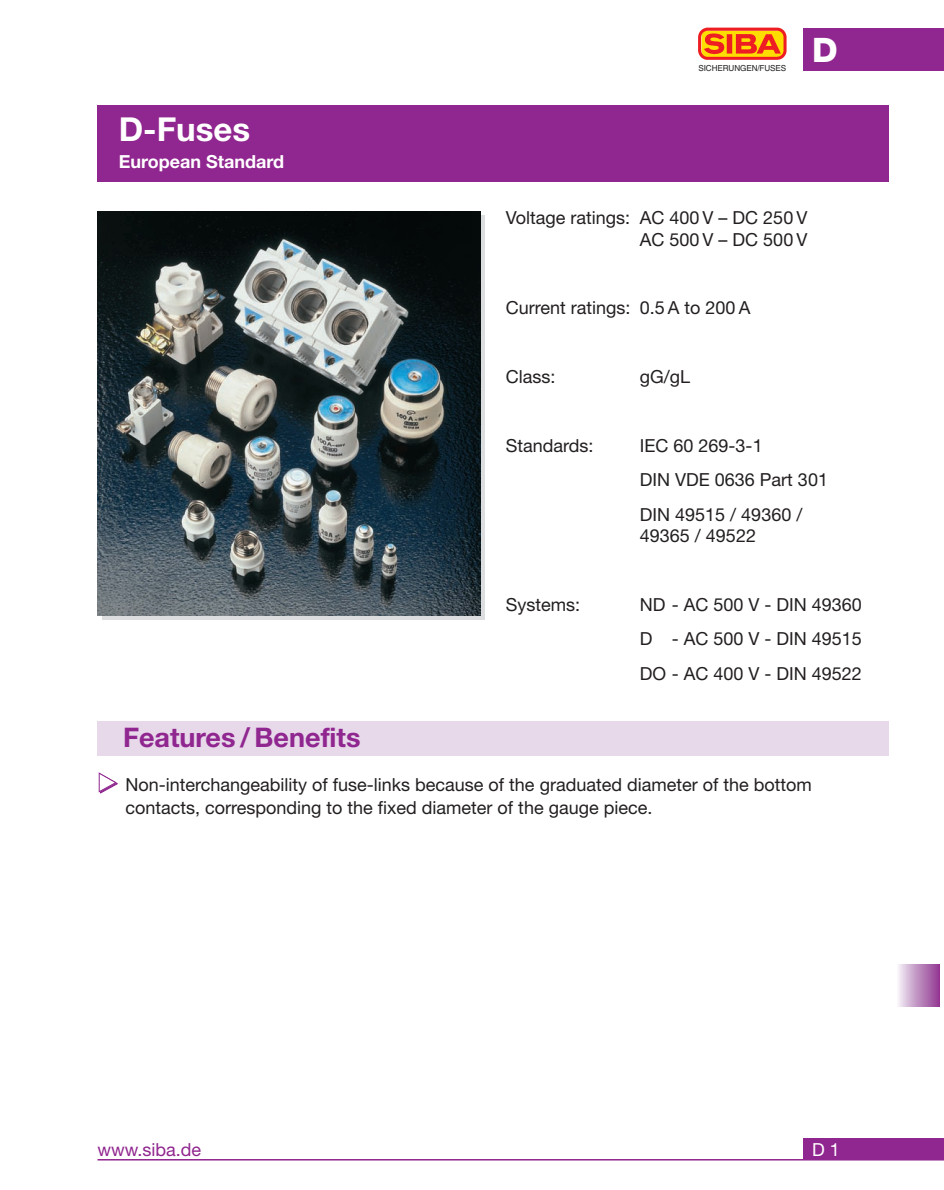
<style>
.page{position:relative;width:944px;height:1190px;background:#fff}
.page>*{position:absolute;margin:0;border:0;box-sizing:border-box;transform-origin:0 0}
.t1{font:800 33.75px "Helvetica Neue";color:#fff}
.t2{font:700 33px "Helvetica Neue";color:#fff}
.t3{font:700 27px "Helvetica Neue";color:#90268f}
.t4{font:18px/34.3px "Helvetica Neue";color:#231f20}
.t5{font:700 18px "Helvetica Neue";color:#fff}
.t6{font:18px "Helvetica Neue";color:#90268f}
.t7{font:18px "Helvetica Neue";color:#fff}
.t8{font:8.25px "Helvetica";letter-spacing:-.01em;color:#231f20}
</style>
<div class="page">
<div style="left:803px;top:28px;width:141px;height:43px;background:#90268f"></div>
<div style="left:803px;top:1138px;width:141px;height:21px;background:#90268f"></div>
<hr style="left:97px;top:1159px;width:847px;height:1px;background:#90268f">
<img style="left:698px;top:27px;width:89px;height:33px">
<svg style="left:102px;top:215px;width:382px;height:404px;background:#b2b5b8"></svg>
<div style="left:97px;top:105px;width:791px;height:76px;background:#90268f"></div>
<img style="left:97px;top:211px;width:383px;height:404px">
<div style="left:97px;top:721px;width:791px;height:34px;background:#e7d8ea"></div>
<div style="left:897px;top:964px;width:42px;height:42px;background:linear-gradient(to right,#f3f0f6,#943e94)"></div>
<h2 class="t2" style="left:119px;top:118px;width:133px">D-Fuses</h2>
<p class="t5" style="left:119px;top:155px;width:167px">European Standard</p>
<h3 class="t3" style="left:123px;top:728px;width:239px">Features / Benefits</h3>
<p class="t8" style="left:698px;top:65px;width:89px">SICHERUNGEN/FUSES</p>
<h1 class="t1" style="left:812px;top:38px;width:27px">D</h1>
<p class="t4" style="left:506px;top:209px;width:303px;line-height:21.6px;text-align:right">Voltage ratings: AC 400 V – DC 250 V<br>AC 500 V – DC 500 V</p>
<p class="t4" style="left:506px;top:292px;width:246px">Current ratings: 0.5 A to 200 A</p>
<p class="t4" style="left:506px;top:361px;width:51px">Class:</p>
<p class="t4" style="left:640px;top:361px;width:52px">gG/gL</p>
<p class="t4" style="left:506px;top:430px;width:89px">Standards:</p>
<p class="t4" style="left:640px;top:430px;width:190px">IEC 60 269-3-1<br>DIN VDE 0636 Part 301<br>DIN 49515 / 49360 /</p>
<p class="t4" style="left:640px;top:520px;width:118px">49365 / 49522</p>
<p class="t4" style="left:506px;top:589px;width:76px">Systems:</p>
<p class="t4" style="left:640px;top:589px;width:223px;text-align:justify">ND - AC 500 V - DIN 49360<br>D - AC 500 V - DIN 49515<br>DO - AC 400 V - DIN 49522</p>
<p class="t4" style="left:125px;top:774px;width:688px;line-height:23.7px">Non-interchangeability of fuse-links because of the graduated diameter of the bottom contacts, corresponding to the fixed diameter of the gauge piece.</p>
<p class="t6" style="left:97px;top:1142px;width:105px">www.siba.de</p>
<p class="t7" style="left:812px;top:1142px;width:29px">D 1</p>
</div>
